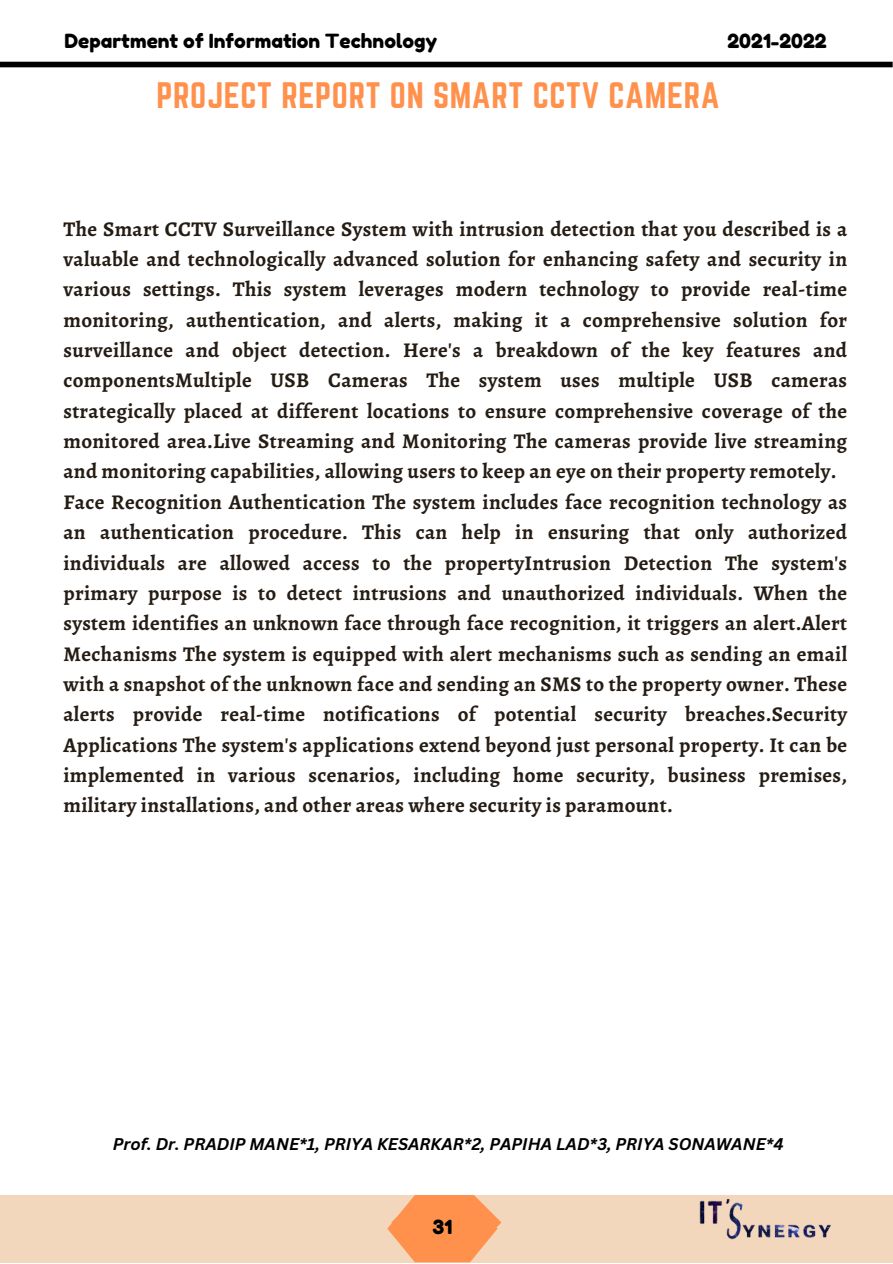
<style>
.page{position:relative;width:893px;height:1264px;background:#fff}
.page>*{position:absolute;margin:0;border:0;box-sizing:border-box;transform-origin:0 0}
.t1{font:32.25px "Norwester";letter-spacing:.02em;color:#ff914d}
.t2{font:700 21px/30.3px "Alegreya";letter-spacing:.015em;color:#251c14;text-align:justify}
.t3{font:19.5px "Fredoka One";color:#000}
.t4{font:italic 700 16.5px "Canva Sans";color:#000}
</style>
<div class="page">
<div style="left:0;top:1194px;width:892px;height:68px;background:#f3d7bd"></div>
<svg style="left:387px;top:1194px;width:114px;height:68px"></svg>
<div style="left:0;top:62px;width:892px;height:5px;background:#000"></div>
<img style="left:699px;top:1199px;width:132px;height:41px">
<p class="t3" style="left:65px;top:29px;width:374px">Department of Information Technology</p>
<p class="t3" style="left:727px;top:29px;width:101px">2021-2022</p>
<p class="t1" style="left:156px;top:76px;width:564px">PROJECT REPORT ON SMART CCTV CAMERA</p>
<p class="t2" style="left:63px;top:213px;width:785px">The Smart CCTV Surveillance System with intrusion detection that you described is a valuable and technologically advanced solution for enhancing safety and security in various settings. This system leverages modern technology to provide real-time monitoring, authentication, and alerts, making it a comprehensive solution for surveillance and object detection. Here's a breakdown of the key features and componentsMultiple USB Cameras The system uses multiple USB cameras strategically placed at different locations to ensure comprehensive coverage of the monitored area.Live Streaming and Monitoring The cameras provide live streaming and monitoring capabilities, allowing users to keep an eye on their property remotely.</p>
<p class="t2" style="left:63px;top:486px;width:785px">Face Recognition Authentication The system includes face recognition technology as an authentication procedure. This can help in ensuring that only authorized individuals are allowed access to the propertyIntrusion Detection The system's primary purpose is to detect intrusions and unauthorized individuals. When the system identifies an unknown face through face recognition, it triggers an alert.Alert Mechanisms The system is equipped with alert mechanisms such as sending an email with a snapshot of the unknown face and sending an SMS to the property owner. These alerts provide real-time notifications of potential security breaches.Security Applications The system's applications extend beyond just personal property. It can be implemented in various scenarios, including home security, business premises, military installations, and other areas where security is paramount.</p>
<p class="t4" style="left:113px;top:1131px;width:672px">Prof. Dr. PRADIP MANE*1, PRIYA KESARKAR*2, PAPIHA LAD*3, PRIYA SONAWANE*4</p>
<p class="t3" style="left:436px;top:1209px;width:21px">31</p>
<p class="t3" style="left:432px;top:1215px;width:21px">31</p>
</div>
